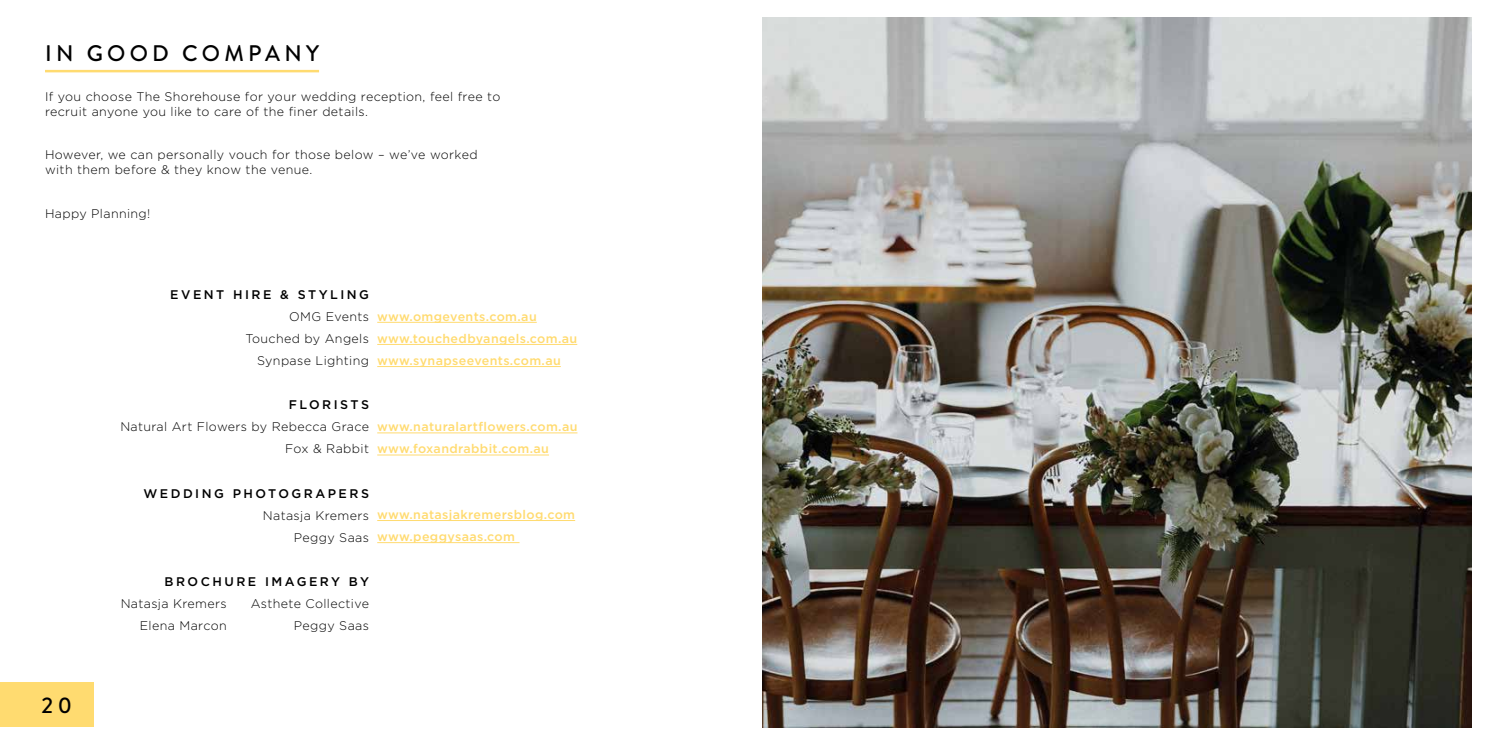
<style>
.page{position:relative;width:1489px;height:745px;background:#fff}
.page>*{position:absolute;margin:0;border:0;box-sizing:border-box;transform-origin:0 0}
.t1{font:500 22.5px "Brandon Grotesque";letter-spacing:.19em;color:#000}
.t2{font:300 12.5px/22.1px "Gotham";letter-spacing:.03em;color:#000;text-align:right}
.t3{font:500 12.5px/22.1px "Gotham";letter-spacing:.03em;color:#ffdb70}
.t4{font:500 12.5px "Gotham";letter-spacing:.2em;color:#000}
</style>
<div class="page">
<hr style="left:45px;top:70px;width:274px;height:2px;background:#ffdb70">
<hr style="left:377px;top:322px;width:159px;height:1px;background:#ffdb70">
<hr style="left:377px;top:344px;width:200px;height:1px;background:#ffdb70">
<hr style="left:377px;top:366px;width:184px;height:1px;background:#ffdb70">
<hr style="left:377px;top:432px;width:200px;height:1px;background:#ffdb70">
<hr style="left:377px;top:454px;width:172px;height:1px;background:#ffdb70">
<hr style="left:377px;top:520px;width:198px;height:1px;background:#ffdb70">
<hr style="left:377px;top:542px;width:142px;height:1px;background:#ffdb70">
<div style="left:0;top:682px;width:93px;height:44px;background:#ffdb70"></div>
<img style="left:762px;top:18px;width:708px;height:708px">
<h1 class="t1" style="left:45px;top:37px;width:275px">IN GOOD COMPANY</h1>
<p class="t2" style="left:45px;top:89px;width:457px;line-height:15px;text-align:left">If you choose The Shorehouse for your wedding reception, feel free to recruit anyone you like to care of the finer details.</p>
<p class="t2" style="left:45px;top:147px;width:434px;line-height:15px;text-align:left">However, we can personally vouch for those below – we’ve worked with them before &amp; they know the venue.</p>
<p class="t2" style="left:45px;top:202px;width:107px">Happy Planning!</p>
<h1 class="t1" style="left:42px;top:689px;width:32px">20</h1>
<p class="t4" style="left:170px;top:286px;width:200px">EVENT HIRE &amp; STYLING</p>
<p class="t2" style="left:245px;top:305px;width:125px">OMG Events<br>Touched by Angels<br>Synpase Lighting</p>
<p class="t4" style="left:289px;top:396px;width:82px">FLORISTS</p>
<p class="t2" style="left:120px;top:415px;width:250px">Natural Art Flowers by Rebecca Grace<br>Fox &amp; Rabbit</p>
<p class="t4" style="left:143px;top:484px;width:227px">WEDDING PHOTOGRAPERS</p>
<p class="t2" style="left:263px;top:503px;width:107px">Natasja Kremers<br>Peggy Saas</p>
<p class="t4" style="left:164px;top:573px;width:206px">BROCHURE IMAGERY BY</p>
<p class="t2" style="left:251px;top:592px;width:120px">Asthete Collective<br>Peggy Saas</p>
<p class="t2" style="left:121px;top:592px;width:107px">Natasja Kremers<br>Elena Marcon</p>
<p class="t3" style="left:377px;top:305px;width:201px">www.omgevents.com.au www.touchedbyangels.com.au www.synapseevents.com.au</p>
<p class="t3" style="left:377px;top:415px;width:202px">www.naturalartflowers.com.au www.foxandrabbit.com.au</p>
<p class="t3" style="left:377px;top:503px;width:199px">www.natasjakremersblog.com www.peggysaas.com</p>
</div>
